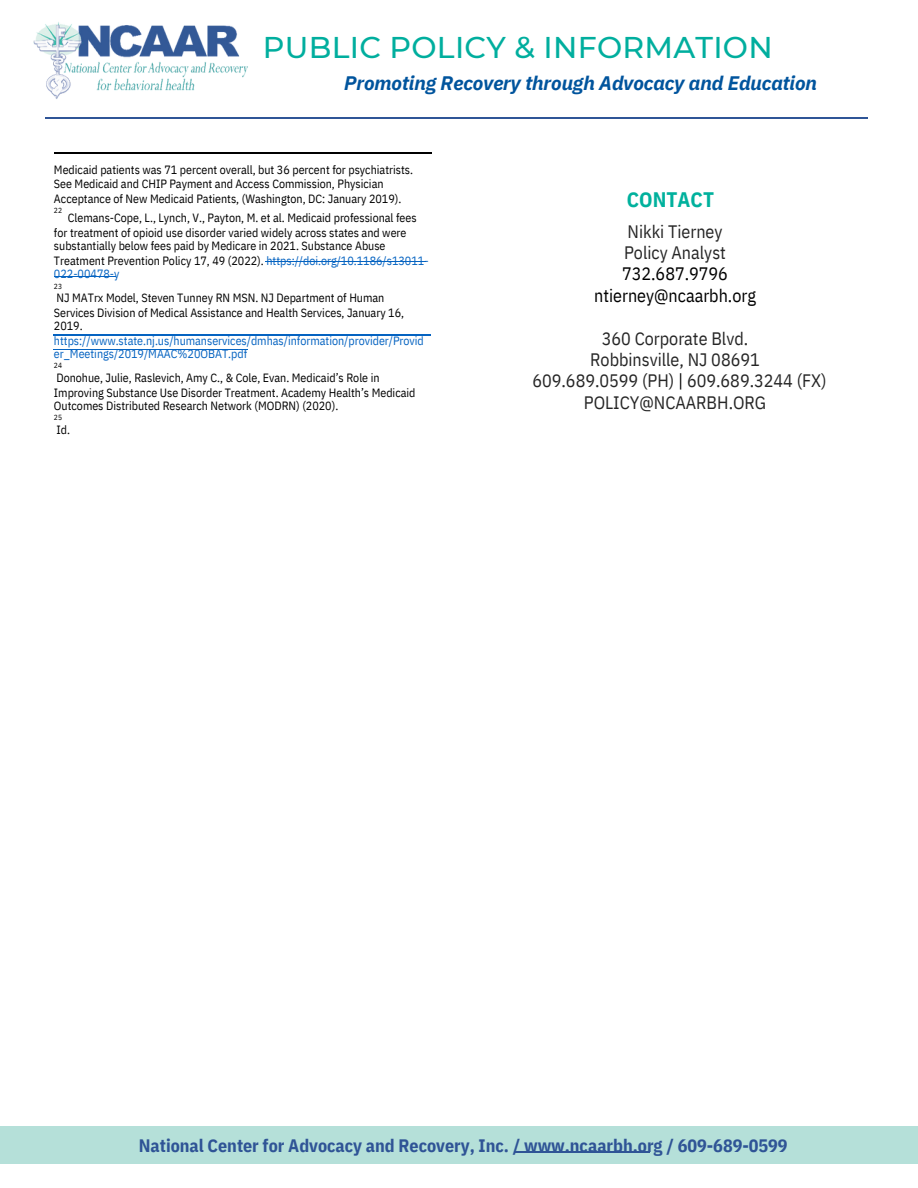
<style>
.page{position:relative;width:918px;height:1188px;background:#fff}
.page>*{position:absolute;margin:0;border:0;box-sizing:border-box;transform-origin:0 0}
.t1{font:500 30px "Montserrat";letter-spacing:.01em;color:#00ae9e}
.t2{font:700 21px "IBM Plex Sans Cond";letter-spacing:.005em;color:#00b19d}
.t3{font:italic 700 19.5px "IBM Plex Sans";letter-spacing:-.005em;color:#00549d}
.t4{font:18px/21.3px "IBM Plex Sans Cond";color:#262626;text-align:center}
.t5{font:700 18px "IBM Plex Sans Cond";color:#2f5496}
.t6{font:18px "IBM Plex Sans Cond";color:#000}
.t7{font:12px/14.7px "IBM Plex Sans Cond";color:#000}
.t8{font:12px "IBM Plex Sans Cond";color:#0563c1}
.t9{font:7.5px "IBM Plex Sans Cond";color:#000}
.s1{color:#0563c1}
.s2{color:#000}
</style>
<div class="page">
<hr style="left:45px;top:117px;width:822px;height:2px;background:#2f5597">
<div style="left:0;top:1126px;width:918px;height:38px;background:#b5e0d9"></div>
<hr style="left:514px;top:1151px;width:136px;height:1px;background:#2f5496">
<img style="left:33px;top:22px;width:215px;height:77px">
<hr style="left:54px;top:276px;width:61px;height:1px;background:#0563c1">
<hr style="left:54px;top:152px;width:378px;height:1px;background:#000">
<hr style="left:54px;top:334px;width:377px;height:1px;background:#0563c1">
<hr style="left:54px;top:349px;width:193px;height:1px;background:#0563c1">
<hr style="left:266px;top:261px;width:160px;height:1px;background:#0563c1">
<h1 class="t1" style="left:263px;top:29px;width:511px">PUBLIC POLICY &amp; INFORMATION</h1>
<h3 class="t3" style="left:344px;top:70px;width:474px">Promoting Recovery through Advocacy and Education</h3>
<p class="t7" style="left:54px;top:162px;width:361px">Medicaid patients was 71 percent overall, but 36 percent for psychiatrists.<br>See Medicaid and CHIP Payment and Access Commission, Physician<br>Acceptance of New Medicaid Patients, (Washington, DC: January 2019).</p>
<p class="t9" style="left:54px;top:205px;width:10px">22</p>
<p class="t7" style="left:68px;top:210px;width:350px">Clemans-Cope, L., Lynch, V., Payton, M. et al. Medicaid professional fees</p>
<p class="t7" style="left:54px;top:225px;width:354px">for treatment of opioid use disorder varied widely across states and were</p>
<p class="t7" style="left:54px;top:238px;width:333px">substantially below fees paid by Medicare in 2021. Substance Abuse</p>
<p class="t7" style="left:54px;top:253px;width:376px">Treatment Prevention Policy 17, 49 (2022). <span class="s1">https://doi.org/10.1186/s13011-</span></p>
<p class="t8" style="left:54px;top:266px;width:67px">022-00478-y</p>
<p class="t9" style="left:54px;top:281px;width:10px">23</p>
<p class="t7" style="left:57px;top:290px;width:329px">NJ MATrx Model, Steven Tunney RN MSN. NJ Department of Human</p>
<p class="t7" style="left:54px;top:305px;width:352px">Services Division of Medical Assistance and Health Services, January 16,</p>
<p class="t7" style="left:54px;top:318px;width:30px">2019.</p>
<p class="t8" style="left:54px;top:332px;width:371px">https://www.state.nj.us/humanservices/dmhas/information/provider/Provid</p>
<p class="t8" style="left:54px;top:346px;width:195px">er_Meetings/2019/MAAC%20OBAT.pdf</p>
<p class="t9" style="left:54px;top:361px;width:10px">24</p>
<p class="t7" style="left:57px;top:370px;width:325px">Donohue, Julie, Raslevich, Amy C., &amp; Cole, Evan. Medicaid’s Role in</p>
<h2 class="t7" style="left:54px;top:385px;width:363px">Improving Substance Use Disorder Treatment. Academy Health’s Medicaid</h2>
<h5 class="t7" style="left:54px;top:398px;width:286px">Outcomes Distributed Research Network (MODRN) (2020).</h5>
<h5 class="t9" style="left:54px;top:412px;width:10px">25</h5>
<p class="t7" style="left:57px;top:422px;width:15px">Id.</p>
<h4 class="t2" style="left:627px;top:185px;width:89px">CONTACT</h4>
<p class="t4" style="left:622px;top:220px;width:107px">Nikki Tierney<br>Policy Analyst<br><span class="s2">732.687.9796</span></p>
<p class="t6" style="left:594px;top:283px;width:163px">ntierney@ncaarbh.org</p>
<p class="t4" style="left:590px;top:327px;width:171px">360 Corporate Blvd.<br>Robbinsville, NJ 08691</p>
<p class="t4" style="left:532px;top:370px;width:296px">609.689.0599 (PH) <span class="s2">|</span> 609.689.3244 (FX)<br>POLICY@NCAARBH.ORG</p>
<p class="t5" style="left:139px;top:1133px;width:650px">National Center for Advocacy and Recovery, Inc. / www.ncaarbh.org / 609-689-0599</p>
</div>
